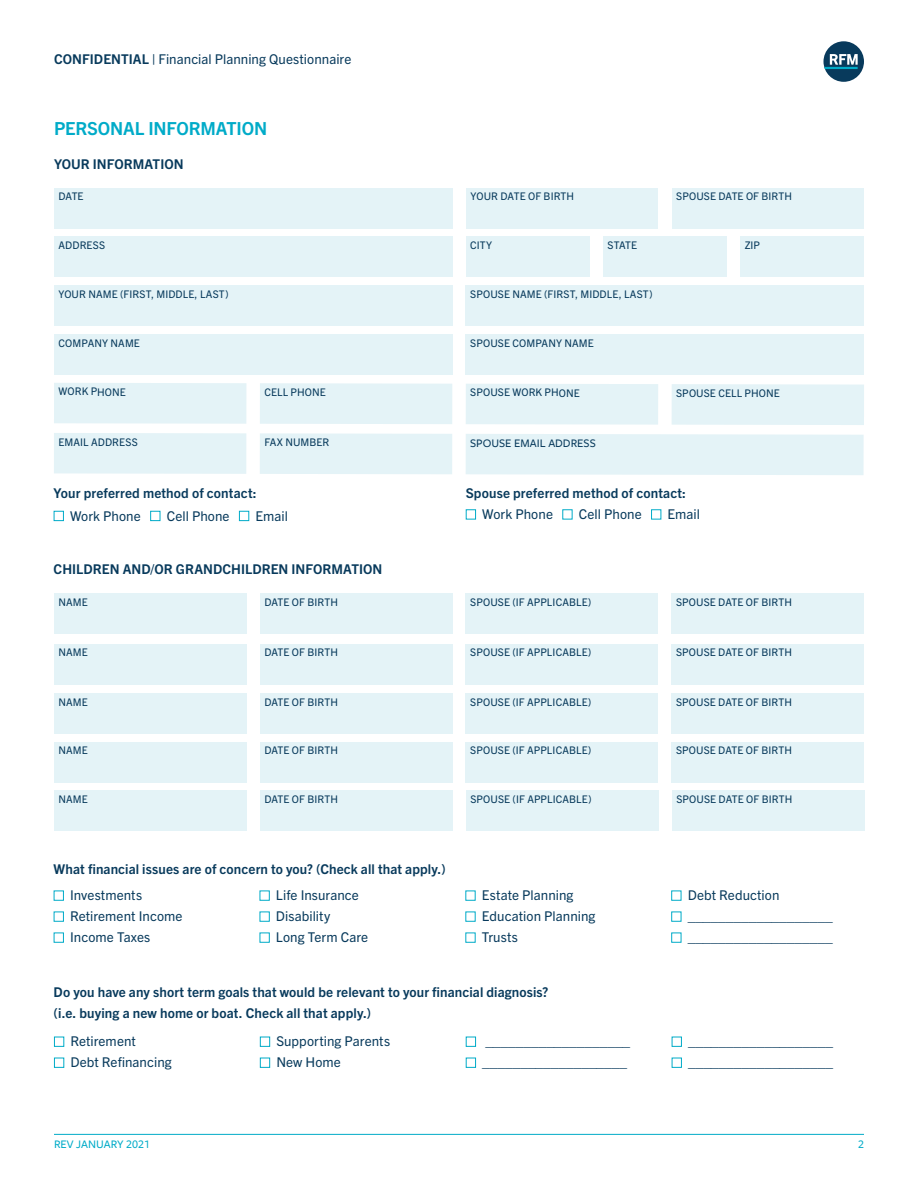
<style>
.page{position:relative;width:918px;height:1188px;background:#fff}
.page>*{position:absolute;margin:0;border:0;box-sizing:border-box;transform-origin:0 0}
.t1{font:700 18px "Trade Gothic Next LT Pro";letter-spacing:-.01em;color:#00abc8}
.t2{font:13.5px "Trade Gothic Next LT Pro";letter-spacing:.005em;color:#083a5c}
.t3{font:700 13.5px/21px "Trade Gothic Next LT Pro";letter-spacing:.01em;color:#083a5c}
.t4{font:500 12px "Freight Sans Pro";letter-spacing:-.005em;color:#083a5c}
.t5{font:500 12px "Freight Sans Pro";color:#00abc8}
.Box_Text{font:10.5px "Trade Gothic Next LT Pro";letter-spacing:.01em;color:#083a5c}
.s1{font-weight:700}
.s2{color:#00abc8}
</style>
<div class="page">
<hr style="left:54px;top:1134px;width:810px;height:1px;background:#00abc8">
<div style="left:54px;top:188px;width:398px;height:40px;background:#e4f3f7"></div>
<div style="left:54px;top:285px;width:398px;height:41px;background:#e4f3f7"></div>
<div style="left:466px;top:285px;width:398px;height:41px;background:#e4f3f7"></div>
<div style="left:54px;top:334px;width:398px;height:41px;background:#e4f3f7"></div>
<div style="left:466px;top:334px;width:398px;height:41px;background:#e4f3f7"></div>
<div style="left:54px;top:383px;width:192px;height:41px;background:#e4f3f7"></div>
<div style="left:466px;top:384px;width:192px;height:41px;background:#e4f3f7"></div>
<div style="left:260px;top:383px;width:192px;height:41px;background:#e4f3f7"></div>
<div style="left:672px;top:384px;width:192px;height:41px;background:#e4f3f7"></div>
<div style="left:54px;top:594px;width:192px;height:40px;background:#e4f3f7"></div>
<div style="left:466px;top:594px;width:192px;height:40px;background:#e4f3f7"></div>
<div style="left:260px;top:594px;width:192px;height:40px;background:#e4f3f7"></div>
<div style="left:672px;top:594px;width:192px;height:40px;background:#e4f3f7"></div>
<div style="left:54px;top:644px;width:192px;height:40px;background:#e4f3f7"></div>
<div style="left:466px;top:644px;width:192px;height:40px;background:#e4f3f7"></div>
<div style="left:260px;top:644px;width:192px;height:40px;background:#e4f3f7"></div>
<div style="left:672px;top:644px;width:192px;height:40px;background:#e4f3f7"></div>
<div style="left:54px;top:693px;width:192px;height:41px;background:#e4f3f7"></div>
<div style="left:466px;top:693px;width:192px;height:41px;background:#e4f3f7"></div>
<div style="left:260px;top:693px;width:192px;height:41px;background:#e4f3f7"></div>
<div style="left:672px;top:693px;width:192px;height:41px;background:#e4f3f7"></div>
<div style="left:54px;top:742px;width:192px;height:40px;background:#e4f3f7"></div>
<div style="left:466px;top:742px;width:192px;height:40px;background:#e4f3f7"></div>
<div style="left:260px;top:742px;width:192px;height:40px;background:#e4f3f7"></div>
<div style="left:672px;top:742px;width:192px;height:40px;background:#e4f3f7"></div>
<div style="left:54px;top:790px;width:192px;height:41px;background:#e4f3f7"></div>
<div style="left:466px;top:790px;width:192px;height:41px;background:#e4f3f7"></div>
<div style="left:260px;top:790px;width:192px;height:41px;background:#e4f3f7"></div>
<div style="left:672px;top:790px;width:192px;height:41px;background:#e4f3f7"></div>
<div style="left:54px;top:433px;width:192px;height:41px;background:#e4f3f7"></div>
<div style="left:466px;top:434px;width:398px;height:41px;background:#e4f3f7"></div>
<div style="left:260px;top:433px;width:192px;height:41px;background:#e4f3f7"></div>
<div style="left:54px;top:237px;width:398px;height:40px;background:#e4f3f7"></div>
<div style="left:466px;top:237px;width:124px;height:40px;background:#e4f3f7"></div>
<div style="left:603px;top:237px;width:124px;height:40px;background:#e4f3f7"></div>
<div style="left:740px;top:237px;width:124px;height:40px;background:#e4f3f7"></div>
<div style="left:466px;top:188px;width:192px;height:40px;background:#e4f3f7"></div>
<div style="left:672px;top:188px;width:192px;height:40px;background:#e4f3f7"></div>
<div style="left:824px;top:41px;width:40px;height:41px;background:#083a5c;border-radius:50%"></div>
<svg style="left:824px;top:54px;width:34px;height:15px"></svg>
<p class="t2" style="left:54px;top:50px;width:299px"><span class="s1">CONFIDENTIAL |</span> Financial Planning Questionnaire</p>
<p class="t1" style="left:54px;top:116px;width:215px">PERSONAL INFORMATION</p>
<p class="t3" style="left:54px;top:152px;width:131px">YOUR INFORMATION</p>
<p class="Box_Text" style="left:58px;top:189px;width:27px">DATE</p>
<p class="Box_Text" style="left:471px;top:189px;width:105px">YOUR DATE OF BIRTH</p>
<p class="Box_Text" style="left:676px;top:189px;width:117px">SPOUSE DATE OF BIRTH</p>
<p class="Box_Text" style="left:58px;top:238px;width:48px">ADDRESS</p>
<p class="Box_Text" style="left:470px;top:238px;width:24px">CITY</p>
<p class="Box_Text" style="left:608px;top:238px;width:31px">STATE</p>
<p class="Box_Text" style="left:745px;top:238px;width:17px">ZIP</p>
<p class="Box_Text" style="left:58px;top:287px;width:172px">YOUR NAME (FIRST, MIDDLE, LAST)</p>
<p class="Box_Text" style="left:470px;top:287px;width:184px">SPOUSE NAME (FIRST, MIDDLE, LAST)</p>
<p class="Box_Text" style="left:58px;top:336px;width:83px">COMPANY NAME</p>
<p class="Box_Text" style="left:470px;top:336px;width:125px">SPOUSE COMPANY NAME</p>
<p class="Box_Text" style="left:59px;top:384px;width:69px">WORK PHONE</p>
<p class="Box_Text" style="left:264px;top:385px;width:63px">CELL PHONE</p>
<p class="Box_Text" style="left:470px;top:385px;width:111px">SPOUSE WORK PHONE</p>
<p class="Box_Text" style="left:676px;top:386px;width:105px">SPOUSE CELL PHONE</p>
<p class="Box_Text" style="left:58px;top:435px;width:81px">EMAIL ADDRESS</p>
<p class="Box_Text" style="left:264px;top:435px;width:67px">FAX NUMBER</p>
<p class="t4" style="left:470px;top:435px;width:127px">SPOUSE EMAIL ADDRESS</p>
<p class="t3" style="left:54px;top:482px;width:205px">Your preferred method of contact:</p>
<p class="t2" style="left:54px;top:506px;width:236px"><span class="s2">■</span> Work Phone <span class="s2">■</span> Cell Phone <span class="s2">■</span> Email</p>
<p class="t3" style="left:54px;top:557px;width:330px">CHILDREN AND/OR GRANDCHILDREN INFORMATION</p>
<p class="t3" style="left:466px;top:482px;width:222px">Spouse preferred method of contact:</p>
<p class="t2" style="left:466px;top:505px;width:236px"><span class="s2">■</span> Work Phone <span class="s2">■</span> Cell Phone <span class="s2">■</span> Email</p>
<p class="Box_Text" style="left:58px;top:595px;width:31px">NAME</p>
<p class="Box_Text" style="left:264px;top:595px;width:75px">DATE OF BIRTH</p>
<p class="Box_Text" style="left:470px;top:595px;width:123px">SPOUSE (IF APPLICABLE)</p>
<p class="Box_Text" style="left:676px;top:595px;width:117px">SPOUSE DATE OF BIRTH</p>
<p class="Box_Text" style="left:58px;top:645px;width:31px">NAME</p>
<p class="Box_Text" style="left:264px;top:645px;width:75px">DATE OF BIRTH</p>
<p class="Box_Text" style="left:470px;top:645px;width:123px">SPOUSE (IF APPLICABLE)</p>
<p class="Box_Text" style="left:676px;top:645px;width:117px">SPOUSE DATE OF BIRTH</p>
<p class="Box_Text" style="left:58px;top:695px;width:31px">NAME</p>
<p class="Box_Text" style="left:264px;top:695px;width:75px">DATE OF BIRTH</p>
<p class="Box_Text" style="left:470px;top:695px;width:123px">SPOUSE (IF APPLICABLE)</p>
<p class="Box_Text" style="left:676px;top:695px;width:117px">SPOUSE DATE OF BIRTH</p>
<p class="Box_Text" style="left:58px;top:743px;width:31px">NAME</p>
<p class="Box_Text" style="left:264px;top:743px;width:75px">DATE OF BIRTH</p>
<p class="Box_Text" style="left:470px;top:743px;width:123px">SPOUSE (IF APPLICABLE)</p>
<p class="Box_Text" style="left:676px;top:743px;width:117px">SPOUSE DATE OF BIRTH</p>
<p class="Box_Text" style="left:58px;top:792px;width:31px">NAME</p>
<p class="Box_Text" style="left:264px;top:792px;width:75px">DATE OF BIRTH</p>
<p class="Box_Text" style="left:470px;top:792px;width:123px">SPOUSE (IF APPLICABLE)</p>
<p class="Box_Text" style="left:676px;top:792px;width:117px">SPOUSE DATE OF BIRTH</p>
<p class="t3" style="left:54px;top:858px;width:394px">What financial issues are of concern to you? (Check all that apply.)</p>
<p class="t2" style="left:54px;top:886px;width:90px"><span class="s2">■</span> Investments</p>
<p class="t2" style="left:54px;top:907px;width:130px"><span class="s2">■</span> Retirement Income</p>
<p class="t2" style="left:54px;top:928px;width:98px"><span class="s2">■</span> Income Taxes</p>
<p class="t2" style="left:260px;top:886px;width:101px"><span class="s2">■</span> Life Insurance</p>
<p class="t2" style="left:260px;top:907px;width:72px"><span class="s2">■</span> Disability</p>
<p class="t2" style="left:260px;top:928px;width:110px"><span class="s2">■</span> Long Term Care</p>
<p class="t2" style="left:465px;top:886px;width:110px"><span class="s2">■</span> Estate Planning</p>
<p class="t2" style="left:465px;top:907px;width:132px"><span class="s2">■</span> Education Planning</p>
<p class="t2" style="left:465px;top:928px;width:54px"><span class="s2">■</span> Trusts</p>
<p class="t3" style="left:54px;top:981px;width:496px">Do you have any short term goals that would be relevant to your financial diagnosis? (i.e. buying a new home or boat. Check all that apply.)</p>
<p class="t2" style="left:54px;top:1032px;width:83px"><span class="s2">■</span> Retirement</p>
<p class="t2" style="left:54px;top:1053px;width:119px"><span class="s2">■</span> Debt Refinancing</p>
<p class="t2" style="left:260px;top:1032px;width:132px"><span class="s2">■</span> Supporting Parents</p>
<p class="t2" style="left:260px;top:1053px;width:83px"><span class="s2">■</span> New Home</p>
<p class="t2" style="left:466px;top:1032px;width:166px"><span class="s2">■</span> ___________________</p>
<p class="t2" style="left:466px;top:1053px;width:163px"><span class="s2">■</span> ___________________</p>
<p class="t2" style="left:671px;top:886px;width:110px"><span class="s2">■</span> Debt Reduction</p>
<p class="t2" style="left:671px;top:907px;width:163px"><span class="s2">■</span> ___________________</p>
<p class="t2" style="left:671px;top:928px;width:163px"><span class="s2">■</span> ___________________</p>
<p class="t2" style="left:672px;top:1032px;width:163px"><span class="s2">■</span> ___________________</p>
<p class="t2" style="left:672px;top:1053px;width:163px"><span class="s2">■</span> ___________________</p>
<p class="t5" style="left:54px;top:1137px;width:98px">REV JANUARY 2021</p>
<p class="t5" style="left:858px;top:1137px;width:7px">2</p>
</div>
